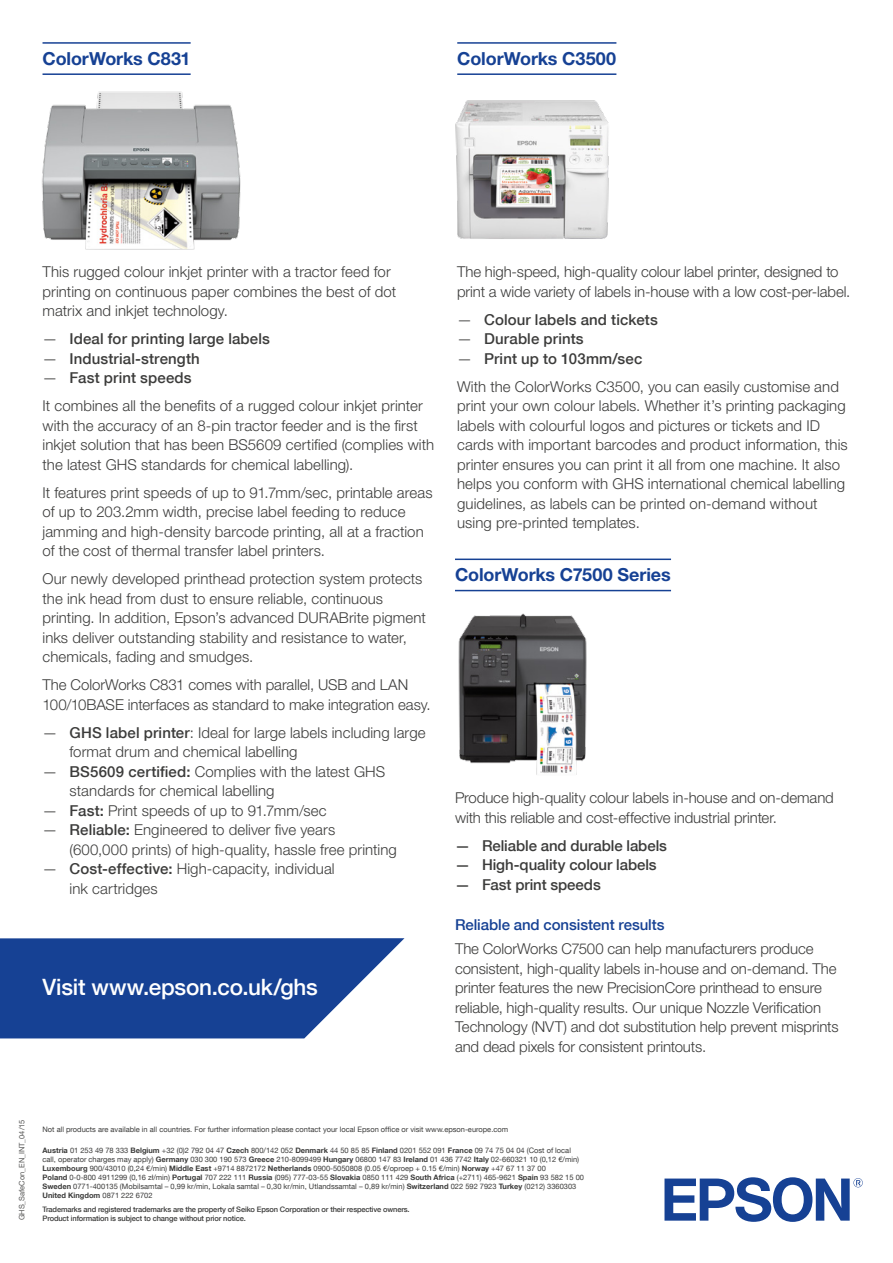
<style>
.page{position:relative;width:893px;height:1263px;background:#fff}
.page>*{position:absolute;margin:0;border:0;box-sizing:border-box;transform-origin:0 0}
.t1{font:500 22.5px "Helvetica Neue LT Com";letter-spacing:-.01em;color:#fff}
.t2{font:700 18px "Helvetica Neue LT Pro";letter-spacing:-.005em;color:#164194}
.t3{font:300 15px/19.5px "Helvetica Neue LT Pro";letter-spacing:.005em;color:#3c3c3b}
.t4{font:500 15px "Helvetica Neue LT Com";letter-spacing:.005em;color:#3c3c3b}
.t5{font:500 15px "Helvetica Neue LT Com";letter-spacing:-.005em;color:#164194}
.t6{font:7.5px/9px "Helvetica Neue LT Com";color:#3c3c3b}
.t7{font:500 7.5px "Helvetica Neue LT Com";letter-spacing:-.02em;color:#3c3c3b}
.t8{font:7.5px "Helvetica Neue LT Com";color:#575756}
.s1{font-family:"Helvetica Neue LT Pro";font-weight:300}
.s2{font-family:"Helvetica Neue LT Com";font-weight:500}
.s3{font-weight:700}
</style>
<div class="page">
<svg style="left:0;top:938px;width:404px;height:100px;background:#3258a1"></svg>
<img style="left:42px;top:91px;width:199px;height:159px">
<hr style="left:43px;top:42px;width:148px;height:2px;background:#164194">
<hr style="left:43px;top:73px;width:148px;height:2px;background:#164194">
<hr style="left:457px;top:42px;width:159px;height:2px;background:#164194">
<hr style="left:457px;top:73px;width:159px;height:2px;background:#164194">
<hr style="left:455px;top:558px;width:216px;height:2px;background:#164194">
<hr style="left:455px;top:590px;width:216px;height:1px;background:#164194">
<img style="left:455px;top:100px;width:154px;height:139px">
<img style="left:455px;top:589px;width:140px;height:186px">
<svg style="left:664px;top:1177px;width:199px;height:45px"></svg>
<p class="t2" style="left:43px;top:47px;width:149px">ColorWorks C831</p>
<p class="t2" style="left:457px;top:47px;width:160px">ColorWorks C3500</p>
<p class="t3" style="left:43px;top:262px;width:355px">This rugged colour inkjet printer with a tractor feed for printing on continuous paper combines the best of dot matrix and inkjet technology.</p>
<p class="t4" style="left:43px;top:330px;width:229px"><span class="s1">—</span> Ideal for printing large labels</p>
<p class="t4" style="left:43px;top:349px;width:159px"><span class="s1">—</span> Industrial-strength</p>
<p class="t4" style="left:43px;top:369px;width:151px"><span class="s1">—</span> Fast print speeds</p>
<p class="t3" style="left:43px;top:396px;width:393px">It combines all the benefits of a rugged colour inkjet printer with the accuracy of an 8-pin tractor feeder and is the first inkjet solution that has been BS5609 certified (complies with the latest GHS standards for chemical labelling).</p>
<p class="t3" style="left:43px;top:482px;width:392px">It features print speeds of up to 91.7mm/sec, printable areas of up to 203.2mm width, precise label feeding to reduce jamming and high-density barcode printing, all at a fraction of the cost of thermal transfer label printers.</p>
<p class="t3" style="left:43px;top:569px;width:385px">Our newly developed printhead protection system protects the ink head from dust to ensure reliable, continuous printing. In addition, Epson’s advanced DURABrite pigment inks deliver outstanding stability and resistance to water, chemicals, fading and smudges.</p>
<p class="t3" style="left:43px;top:675px;width:390px">The ColorWorks C831 comes with parallel, USB and LAN<br>100/10BASE interfaces as standard to make integration easy.</p>
<p class="t3" style="left:70px;top:722px;width:358px;text-indent:-27px">— <span class="s2">GHS label printer</span>: Ideal for large labels including large format drum and chemical labelling</p>
<p class="t3" style="left:70px;top:761px;width:317px;text-indent:-27px">— <span class="s2">BS5609 certified:</span> Complies with the latest GHS standards for chemical labelling</p>
<p class="t3" style="left:43px;top:800px;width:286px">— <span class="s2">Fast:</span> Print speeds of up to 91.7mm/sec</p>
<p class="t3" style="left:70px;top:820px;width:329px;text-indent:-27px">— <span class="s2">Reliable:</span> Engineered to deliver five years (600,000 prints) of high-quality, hassle free printing</p>
<p class="t3" style="left:70px;top:859px;width:267px;text-indent:-27px">— <span class="s2">Cost-effective:</span> High-capacity, individual ink cartridges</p>
<h1 class="t1" style="left:43px;top:974px;width:277px">Visit www.epson.co.uk/ghs</h1>
<p class="t3" style="left:457px;top:262px;width:395px">The high-speed, high-quality colour label printer, designed to print a wide variety of labels in-house with a low cost-per-label.</p>
<p class="t4" style="left:457px;top:310px;width:202px"><span class="s1">—</span> Colour labels and tickets</p>
<p class="t4" style="left:457px;top:330px;width:128px"><span class="s1">—</span> Durable prints</p>
<p class="t4" style="left:457px;top:349px;width:187px"><span class="s1">—</span> Print up to 103mm/sec</p>
<p class="t3" style="left:457px;top:376px;width:392px">With the ColorWorks C3500, you can easily customise and print your own colour labels. Whether it’s printing packaging labels with colourful logos and pictures or tickets and ID cards with important barcodes and product information, this printer ensures you can print it all from one machine. It also helps you conform with GHS international chemical labelling guidelines, as labels can be printed on-demand without using pre-printed templates.</p>
<p class="t2" style="left:455px;top:564px;width:217px">ColorWorks C7500 Series</p>
<p class="t3" style="left:455px;top:788px;width:380px">Produce high-quality colour labels in-house and on-demand with this reliable and cost-effective industrial printer.</p>
<p class="t4" style="left:455px;top:836px;width:213px">— Reliable and durable labels</p>
<p class="t4" style="left:455px;top:856px;width:203px">— High-quality colour labels</p>
<p class="t4" style="left:455px;top:875px;width:147px">— Fast print speeds</p>
<p class="t5" style="left:455px;top:916px;width:211px">Reliable and consistent results</p>
<p class="t3" style="left:455px;top:939px;width:385px">The ColorWorks C7500 can help manufacturers produce consistent, high-quality labels in-house and on-demand. The printer features the new PrecisionCore printhead to ensure reliable, high-quality results. Our unique Nozzle Verification Technology (NVT) and dot substitution help prevent misprints and dead pixels for consistent printouts.</p>
<p class="t8" style="left:17px;top:1220px;width:102px;rotate:-90deg">GHS_SafeCon_EN_INT_04/15</p>
<p class="t6" style="left:43px;top:1124px;width:467px">Not all products are available in all countries. For further information please contact your local Epson office or visit www.epson-europe.com</p>
<p class="t6" style="left:43px;top:1146px;width:543px"><span class="s3">Austria</span> 01 253 49 78 333 <span class="s3">Belgium</span> +32 (0)2 792 04 47 <span class="s3">Czech</span> 800/142 052 <span class="s3">Denmark</span> 44 50 85 85 <span class="s3">Finland</span> 0201 552 091 <span class="s3">France</span> 09 74 75 04 04 (Cost of local call, operator charges may apply) <span class="s3">Germany</span> 030 300 190 573 <span class="s3">Greece</span> 210‑8099499 <span class="s3">Hungary</span> 06800 147 83 <span class="s3">Ireland</span> 01 436 7742 <span class="s3">Italy</span> 02‑660321 10 (0,12 €/min)<br><span class="s3">Luxembourg</span> 900/43010 (0,24 €/min) <span class="s3">Middle East</span> +9714 8872172 <span class="s3">Netherlands</span> 0900‑5050808 (0.05 €/oproep + 0.15 €/min) <span class="s3">Norway</span> +47 67 11 37 00<br><span class="s3">Poland</span> 0‑0‑800 4911299 (0,16 zł/min) <span class="s3">Portugal</span> 707 222 111 <span class="s3">Russia</span> (095) 777‑03‑55 <span class="s3">Slovakia</span> 0850 111 429 <span class="s3">South Africa</span> (+2711) 465‑9621 <span class="s3">Spain</span> 93 582 15 00<br><span class="s3">Sweden</span> 0771‑400135 (Mobilsamtal – 0,99 kr/min, Lokala samtal – 0,30 kr/min, Utlandssamtal – 0,89 kr/min) <span class="s3">Switzerland</span> 022 592 7923 <span class="s3">Turkey</span> (0212) 3360303<br><span class="s3">United Kingdom</span> 0871 222 6702</p>
<p class="t7" style="left:43px;top:1205px;width:369px">Trademarks and registered trademarks are the property of Seiko Epson Corporation or their respective owners.</p>
<p class="t7" style="left:43px;top:1214px;width:205px">Product information is subject to change without prior notice.</p>
</div>
